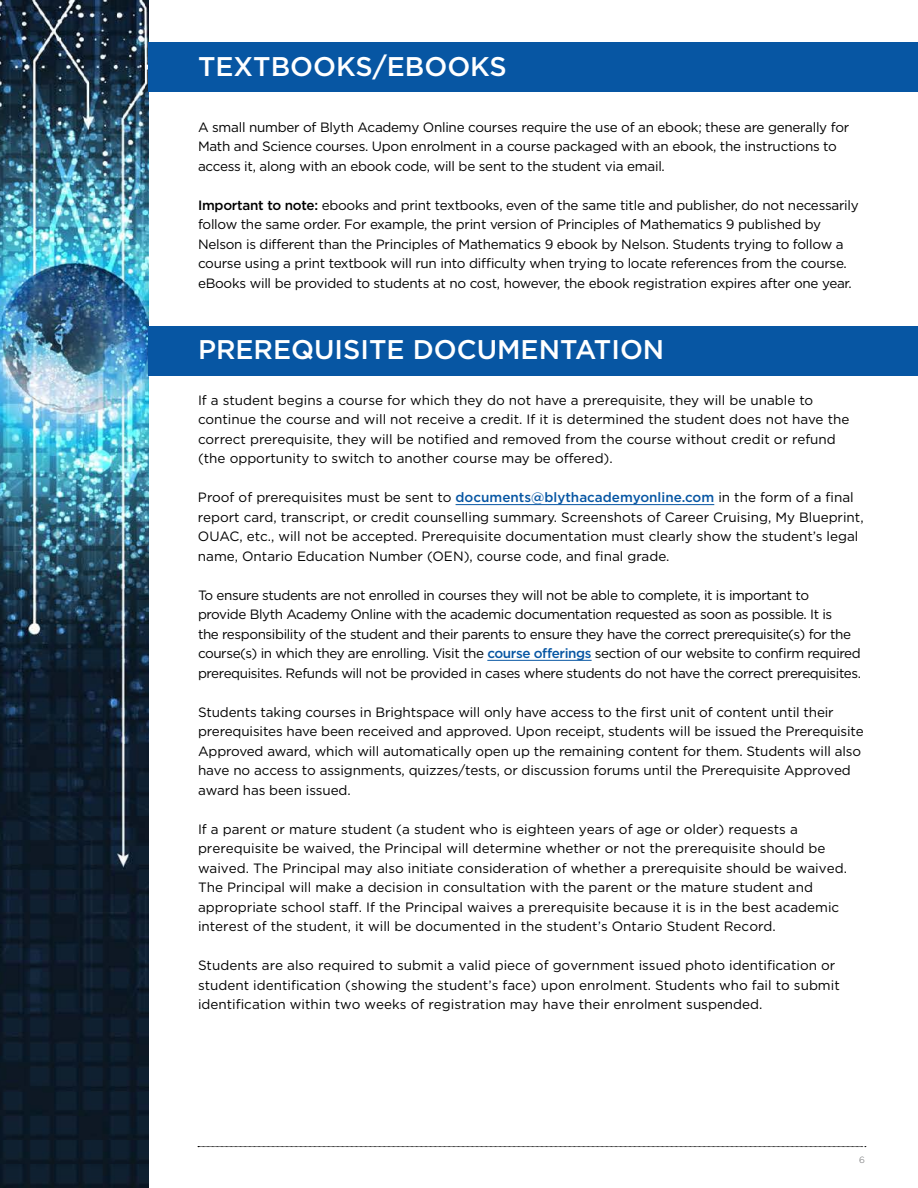
<style>
.page{position:relative;width:918px;height:1188px;background:#fff}
.page>*{position:absolute;margin:0;border:0;box-sizing:border-box;transform-origin:0 0}
.t1{font:500 27px "Gotham";color:#fff}
.t2{font:13.5px/19.5px "Gotham";letter-spacing:-.01em;color:#000}
.t3{font:13.5px/19.5px "Gotham";letter-spacing:-.03em;color:#000}
.t4{font:300 9px "Gotham";color:#636466}
.s1{font-weight:500}
.s2{font-weight:500;color:#0756a3}
</style>
<div class="page">
<img style="left:0;top:0;width:149px;height:1188px">
<svg style="left:198px;top:1146px;width:668px;height:1px"></svg>
<div style="left:149px;top:42px;width:769px;height:50px;background:#0756a3"></div>
<div style="left:149px;top:326px;width:769px;height:50px;background:#0756a3"></div>
<hr style="left:487px;top:660px;width:105px;height:1px;background:#0756a3">
<hr style="left:456px;top:504px;width:258px;height:1px;background:#0756a3">
<h1 class="t1" style="left:198px;top:48px;width:310px">TEXTBOOKS/EBOOKS</h1>
<p class="t2" style="left:198px;top:117px;width:653px">A small number of Blyth Academy Online courses require the use of an ebook; these are generally for<br>Math and Science courses. Upon enrolment in a course packaged with an ebook, the instructions to access it, along with an ebook code, will be sent to the student via email.</p>
<p class="t2" style="left:198px;top:195px;width:662px"><span class="s1">Important to note:</span> ebooks and print textbooks, even of the same title and publisher, do not necessarily follow the same order. For example, the print version of Principles of Mathematics 9 published by Nelson is different than the Principles of Mathematics 9 ebook by Nelson. Students trying to follow a course using a print textbook will run into difficulty when trying to locate references from the course. eBooks will be provided to students at no cost, however, the ebook registration expires after one year.</p>
<h1 class="t1" style="left:198px;top:332px;width:468px">PREREQUISITE DOCUMENTATION</h1>
<p class="t2" style="left:198px;top:390px;width:653px">If a student begins a course for which they do not have a prerequisite, they will be unable to continue the course and will not receive a credit. If it is determined the student does not have the correct prerequisite, they will be notified and removed from the course without credit or refund (the opportunity to switch to another course may be offered).</p>
<p class="t2" style="left:198px;top:487px;width:667px">Proof of prerequisites must be sent to <span class="s2">documents@blythacademyonline.com</span> in the form of a final report card, transcript, or credit counselling summary. Screenshots of Career Cruising, My Blueprint, OUAC, etc., will not be accepted. Prerequisite documentation must clearly show the student’s legal name, Ontario Education Number (OEN), course code, and final grade.</p>
<p class="t3" style="left:198px;top:585px;width:665px">To ensure students are not enrolled in courses they will not be able to complete, it is important to<br>provide Blyth Academy Online with the academic documentation requested as soon as possible. It is<br>the responsibility of the student and their parents to ensure they have the correct prerequisite(s) for the course(s) in which they are enrolling. Visit the <span class="s2">course offerings</span> section of our website to confirm required prerequisites. Refunds will not be provided in cases where students do not have the correct prerequisites.</p>
<p class="t2" style="left:198px;top:702px;width:667px">Students taking courses in Brightspace will only have access to the first unit of content until their prerequisites have been received and approved. Upon receipt, students will be issued the Prerequisite Approved award, which will automatically open up the remaining content for them. Students will also have no access to assignments, quizzes/tests, or discussion forums until the Prerequisite Approved award has been issued.</p>
<p class="t2" style="left:198px;top:819px;width:651px">If a parent or mature student (a student who is eighteen years of age or older) requests a prerequisite be waived, the Principal will determine whether or not the prerequisite should be waived. The Principal may also initiate consideration of whether a prerequisite should be waived.<br>The Principal will make a decision in consultation with the parent or the mature student and appropriate school staff. If the Principal waives a prerequisite because it is in the best academic interest of the student, it will be documented in the student’s Ontario Student Record.</p>
<p class="t2" style="left:198px;top:955px;width:643px">Students are also required to submit a valid piece of government issued photo identification or student identification (showing the student’s face) upon enrolment. Students who fail to submit identification within two weeks of registration may have their enrolment suspended.</p>
<p class="t4" style="left:859px;top:1154px;width:7px">6</p>
</div>
